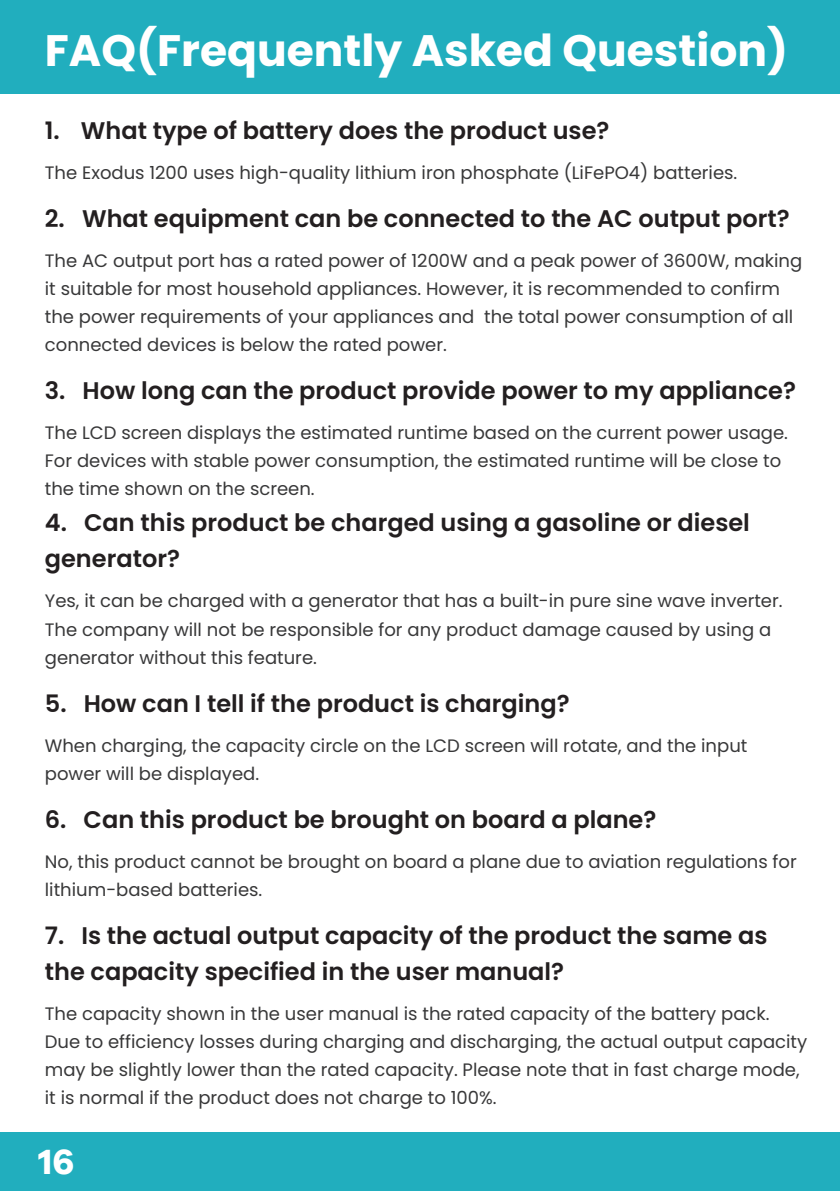
<style>
.page{position:relative;width:840px;height:1191px;background:#fff}
.page>*{position:absolute;margin:0;border:0;box-sizing:border-box;transform-origin:0 0}
.t1{font:700 44px "Poppins";color:#fff}
.t2{font:700 36px "Galano Grotesque DEMO";color:#fff}
.t3{font:600 24px/36px "Poppins";color:#231f20}
.t4{font:18px/28px "Poppins";color:#383839}
</style>
<div class="page">
<div style="left:0;top:1132px;width:839px;height:59px;background:#21aebe"></div>
<div style="left:0;top:0;width:839px;height:94px;background:#21aebe"></div>
<h1 class="t1" style="left:45px;top:25px;width:744px">FAQ(Frequently Asked Question)</h1>
<h3 class="t3" style="left:45px;top:113px;width:565px">1. What type of battery does the product use?</h3>
<p class="t4" style="left:45px;top:159px;width:693px">The Exodus 1200 uses high-quality lithium iron phosphate (LiFePO4) batteries.</p>
<h3 class="t3" style="left:45px;top:201px;width:746px">2. What equipment can be connected to the AC output port?</h3>
<p class="t4" style="left:45px;top:247px;width:758px">The AC output port has a rated power of 1200W and a peak power of 3600W, making it suitable for most household appliances. However, it is recommended to confirm the power requirements of your appliances and the total power consumption of all connected devices is below the rated power.</p>
<h3 class="t3" style="left:45px;top:373px;width:752px">3. How long can the product provide power to my appliance?</h3>
<p class="t4" style="left:45px;top:419px;width:744px">The LCD screen displays the estimated runtime based on the current power usage.<br>For devices with stable power consumption, the estimated runtime will be close to the time shown on the screen.</p>
<h3 class="t3" style="left:45px;top:505px;width:706px">4. Can this product be charged using a gasoline or diesel generator?</h3>
<p class="t4" style="left:45px;top:587px;width:738px">Yes, it can be charged with a generator that has a built-in pure sine wave inverter.<br>The company will not be responsible for any product damage caused by using a generator without this feature.</p>
<h3 class="t3" style="left:45px;top:685px;width:526px">5. How can I tell if the product is charging?</h3>
<p class="t4" style="left:45px;top:731px;width:703px">When charging, the capacity circle on the LCD screen will rotate, and the input power will be displayed.</p>
<h3 class="t3" style="left:45px;top:801px;width:612px">6. Can this product be brought on board a plane?</h3>
<p class="t4" style="left:45px;top:847px;width:753px">No, this product cannot be brought on board a plane due to aviation regulations for lithium-based batteries.</p>
<h3 class="t3" style="left:45px;top:917px;width:723px">7. Is the actual output capacity of the product the same as the capacity specified in the user manual?</h3>
<p class="t4" style="left:45px;top:999px;width:763px">The capacity shown in the user manual is the rated capacity of the battery pack.<br>Due to efficiency losses during charging and discharging, the actual output capacity may be slightly lower than the rated capacity. Please note that in fast charge mode, it is normal if the product does not charge to 100%.</p>
<h2 class="t2" style="left:38px;top:1146px;width:37px">16</h2>
</div>
